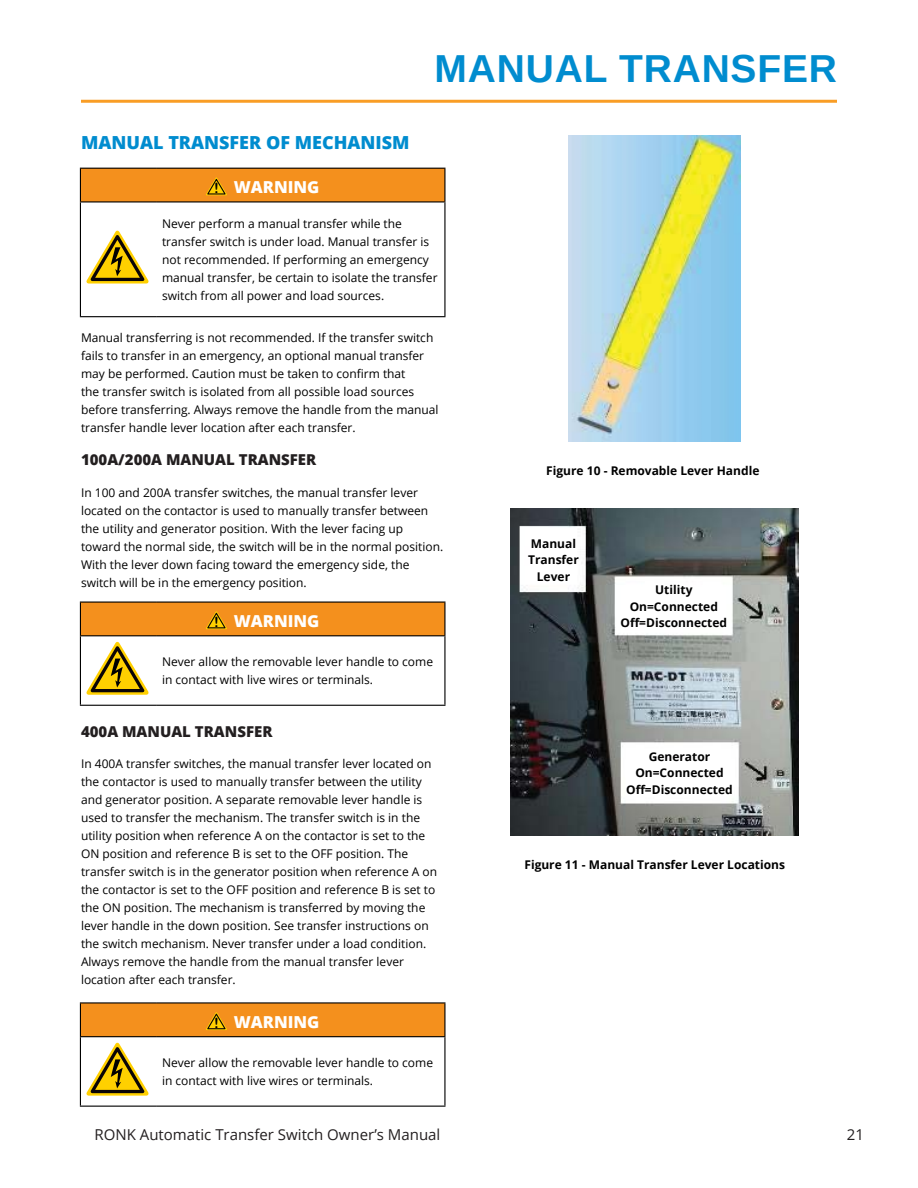
<style>
.page{position:relative;width:918px;height:1188px;background:#fff}
.page>*{position:absolute;margin:0;border:0;box-sizing:border-box;transform-origin:0 0}
.t1{font:700 39px "Arimo";letter-spacing:.02em;color:#008ccf}
.t2{font:800 18px "Open Sans";color:#008ccf}
.t3{font:800 16.5px "Open Sans";color:#fff}
.t4{font:15px "Open Sans";color:#231f20}
.t5{font:800 15px "Open Sans";color:#231f20}
.t6{font:12px/18px "Open Sans";color:#000}
.t7{font:700 12px/16.5px "Open Sans";color:#000;text-align:center}
.s1{font-family:"Arial Rounded MT Bold";font-weight:400;font-size:14.25px;color:#010101}
</style>
<div class="page">
<hr style="left:81px;top:100px;width:756px;height:3px;background:#f99d25">
<div style="left:80px;top:168px;width:365px;height:34px;background:#f4901d"></div>
<hr style="left:80px;top:168px;width:76px;height:1px;background:#000">
<hr style="left:80px;top:169px;width:1px;height:32px;background:#000">
<hr style="left:156px;top:168px;width:289px;height:1px;background:#000">
<hr style="left:444px;top:169px;width:2px;height:32px;background:#000">
<hr style="left:80px;top:201px;width:76px;height:1px;background:#000">
<hr style="left:80px;top:202px;width:1px;height:114px;background:#000">
<hr style="left:156px;top:201px;width:289px;height:1px;background:#000">
<hr style="left:444px;top:202px;width:2px;height:114px;background:#000">
<hr style="left:80px;top:316px;width:76px;height:1px;background:#000">
<hr style="left:156px;top:316px;width:289px;height:1px;background:#000">
<svg style="left:206px;top:177px;width:21px;height:19px"></svg>
<svg style="left:86px;top:231px;width:63px;height:53px"></svg>
<div style="left:80px;top:602px;width:365px;height:34px;background:#f4901d"></div>
<hr style="left:80px;top:602px;width:76px;height:1px;background:#000">
<hr style="left:80px;top:603px;width:1px;height:32px;background:#000">
<hr style="left:156px;top:602px;width:289px;height:1px;background:#000">
<hr style="left:444px;top:603px;width:2px;height:32px;background:#000">
<hr style="left:80px;top:635px;width:76px;height:1px;background:#000">
<hr style="left:80px;top:636px;width:1px;height:69px;background:#000">
<hr style="left:156px;top:635px;width:289px;height:1px;background:#000">
<hr style="left:444px;top:636px;width:2px;height:69px;background:#000">
<hr style="left:80px;top:705px;width:76px;height:1px;background:#000">
<hr style="left:156px;top:705px;width:289px;height:1px;background:#000">
<svg style="left:206px;top:611px;width:21px;height:19px"></svg>
<svg style="left:86px;top:642px;width:63px;height:53px"></svg>
<div style="left:80px;top:1003px;width:365px;height:34px;background:#f4901d"></div>
<hr style="left:80px;top:1002px;width:76px;height:2px;background:#000">
<hr style="left:80px;top:1004px;width:1px;height:32px;background:#000">
<hr style="left:156px;top:1002px;width:289px;height:2px;background:#000">
<hr style="left:444px;top:1004px;width:2px;height:32px;background:#000">
<hr style="left:80px;top:1036px;width:76px;height:1px;background:#000">
<hr style="left:80px;top:1037px;width:1px;height:69px;background:#000">
<hr style="left:156px;top:1036px;width:289px;height:1px;background:#000">
<hr style="left:444px;top:1037px;width:2px;height:69px;background:#000">
<hr style="left:80px;top:1106px;width:76px;height:1px;background:#000">
<hr style="left:156px;top:1106px;width:289px;height:1px;background:#000">
<svg style="left:206px;top:1012px;width:21px;height:18px"></svg>
<svg style="left:86px;top:1043px;width:63px;height:53px"></svg>
<img style="left:569px;top:135px;width:172px;height:307px">
<img style="left:511px;top:509px;width:288px;height:327px">
<h2 class="t2" style="left:81px;top:129px;width:330px">MANUAL TRANSFER OF MECHANISM</h2>
<h1 class="t1" style="left:435px;top:42px;width:404px">MANUAL TRANSFER</h1>
<h3 class="t3" style="left:214px;top:174px;width:107px"><span class="s1">!</span> WARNING</h3>
<p class="t6" style="left:162px;top:214px;width:277px">Never perform a manual transfer while the transfer switch is under load. Manual transfer is not recommended. If performing an emergency manual transfer, be certain to isolate the transfer switch from all power and load sources.</p>
<p class="t6" style="left:81px;top:329px;width:359px">Manual transferring is not recommended. If the transfer switch fails to transfer in an emergency, an optional manual transfer may be performed. Caution must be taken to confirm that<br>the transfer switch is isolated from all possible load sources before transferring. Always remove the handle from the manual transfer handle lever location after each transfer.</p>
<p class="t5" style="left:81px;top:448px;width:237px">100A/200A MANUAL TRANSFER</p>
<p class="t6" style="left:81px;top:483px;width:364px">In 100 and 200A transfer switches, the manual transfer lever located on the contactor is used to manually transfer between the utility and generator position. With the lever facing up toward the normal side, the switch will be in the normal position.<br>With the lever down facing toward the emergency side, the switch will be in the emergency position.</p>
<h3 class="t3" style="left:214px;top:608px;width:107px"><span class="s1">!</span> WARNING</h3>
<p class="t6" style="left:162px;top:652px;width:273px">Never allow the removable lever handle to come in contact with live wires or terminals.</p>
<p class="t5" style="left:81px;top:720px;width:193px">400A MANUAL TRANSFER</p>
<p class="t6" style="left:81px;top:755px;width:358px">In 400A transfer switches, the manual transfer lever located on the contactor is used to manually transfer between the utility and generator position. A separate removable lever handle is used to transfer the mechanism. The transfer switch is in the utility position when reference A on the contactor is set to the ON position and reference B is set to the OFF position. The transfer switch is in the generator position when reference A on the contactor is set to the OFF position and reference B is set to the ON position. The mechanism is transferred by moving the lever handle in the down position. See transfer instructions on the switch mechanism. Never transfer under a load condition.<br>Always remove the handle from the manual transfer lever location after each transfer.</p>
<h3 class="t3" style="left:214px;top:1009px;width:107px"><span class="s1">!</span> WARNING</h3>
<p class="t6" style="left:162px;top:1053px;width:273px">Never allow the removable lever handle to come in contact with live wires or terminals.</p>
<p class="t7" style="left:546px;top:462px;width:215px">Figure 10 - Removable Lever Handle</p>
<p class="t7" style="left:528px;top:535px;width:52px">Manual<br>Transfer<br>Lever</p>
<p class="t7" style="left:620px;top:581px;width:108px">Utility<br>On=Connected<br>Off=Disconnected</p>
<p class="t7" style="left:626px;top:748px;width:108px">Generator<br>On=Connected<br>Off=Disconnected</p>
<p class="t7" style="left:524px;top:856px;width:262px">Figure 11 - Manual Transfer Lever Locations</p>
<p class="t4" style="left:94px;top:1124px;width:347px">RONK Automatic Transfer Switch Owner’s Manual</p>
<p class="t4" style="left:847px;top:1124px;width:19px">21</p>
</div>
